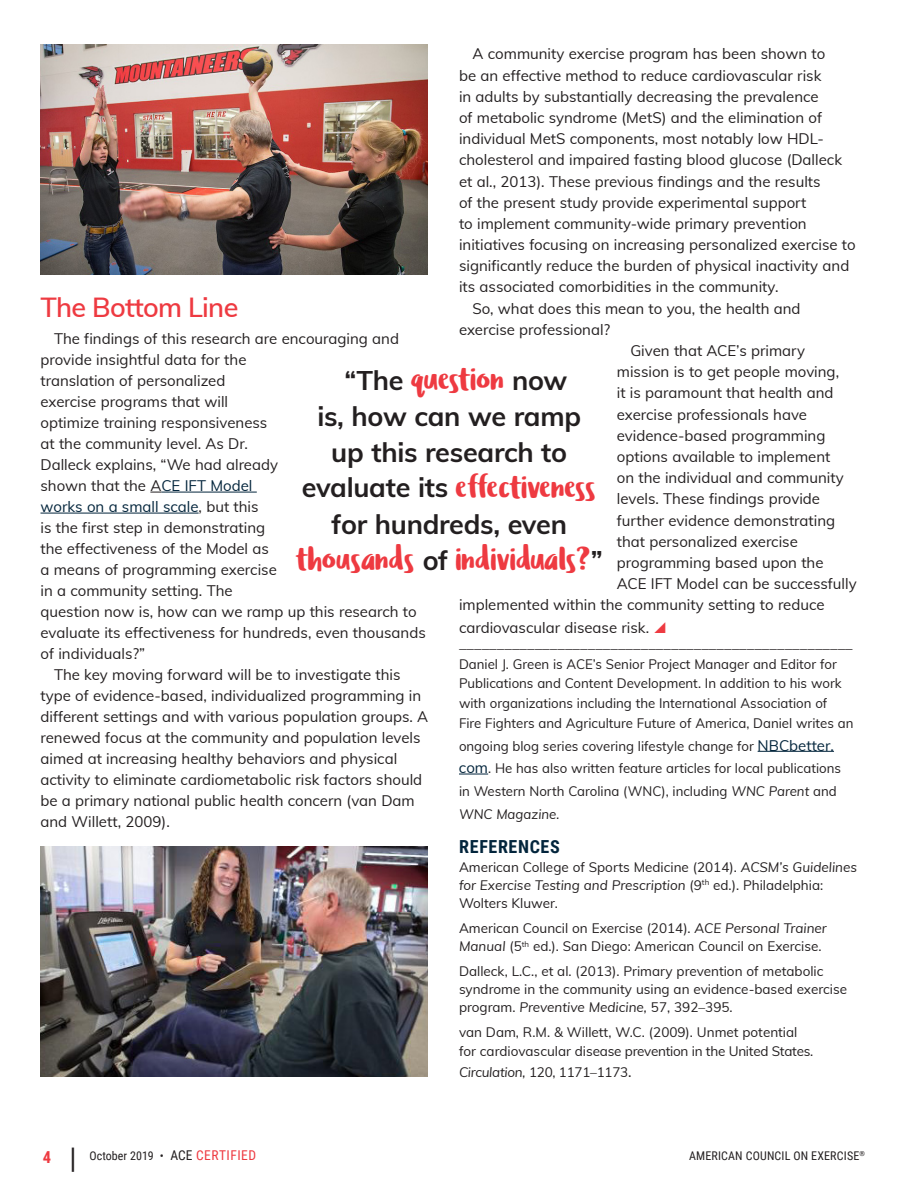
<style>
.page{position:relative;width:918px;height:1188px;background:#fff}
.page>*{position:absolute;margin:0;border:0;box-sizing:border-box;transform-origin:0 0}
.t1{font:33px "Ludicrous";letter-spacing:-.01em;color:#ee3a41}
.t2{font:700 27px/36px "Muli";letter-spacing:-.01em;color:#231f20;text-align:center}
._1H_head{font:600 27px "Muli";letter-spacing:-.025em;color:#ee3a41}
._2H_subhead{font:700 18px "Roboto Condensed";letter-spacing:.035em;color:#03253c}
.t3{font:700 16.5px "Roboto Condensed";color:#ee3a41}
.t4{font:15px/21px "Muli";color:#231f20}
.t5{font:13.5px/18.1px "Muli";color:#231f20}
.t6{font:13.5px "Muli";letter-spacing:-.02em;color:#231f20}
.t7{font:12px "Roboto Condensed";letter-spacing:.015em;color:#231f20}
.s1{font-size:15px;color:#03253c}
.s2{font-style:italic}
.s3{font-size:15px}
.s4{color:#03253c}
.s5{font-family:"Muli";font-weight:700;font-size:27px;color:#231f20}
.s6{font-family:"Muli";font-weight:400;font-size:27px;color:#231f20}
.s7{font-size:13.5px}
.s8{font-size:13.5px;color:#ee3a41}
</style>
<div class="page">
<hr style="left:161px;top:492px;width:96px;height:1px;background:#03253c">
<hr style="left:40px;top:513px;width:159px;height:1px;background:#03253c">
<img style="left:40px;top:44px;width:387px;height:231px">
<hr style="left:758px;top:751px;width:76px;height:1px;background:#03253c">
<svg style="left:459px;top:774px;width:29px;height:1px"></svg>
<img style="left:40px;top:846px;width:387px;height:231px">
<p class="t4" style="left:459px;top:43px;width:398px;text-indent:14px">A community exercise program has been shown to<br>be an effective method to reduce cardiovascular risk<br>in adults by substantially decreasing the prevalence<br>of metabolic syndrome (MetS) and the elimination of individual MetS components, most notably low HDL&shy;cholesterol and impaired fasting blood glucose (Dalleck et al., 2013). These previous findings and the results<br>of the present study provide experimental support<br>to implement community-wide primary prevention initiatives focusing on increasing personalized exercise to significantly reduce the burden of physical inactivity and its associated comorbidities in the community.</p>
<p class="t4" style="left:459px;top:297px;width:343px;text-indent:14px">So, what does this mean to you, the health and exercise professional?</p>
<p class="t4" style="left:630px;top:339px;width:176px">Given that ACE’s primary</p>
<p class="t4" style="left:617px;top:361px;width:224px">mission is to get people moving,</p>
<p class="t4" style="left:617px;top:382px;width:218px">it is paramount that health and</p>
<p class="t4" style="left:617px;top:403px;width:192px">exercise professionals have</p>
<p class="t4" style="left:617px;top:424px;width:210px">evidence-based programming</p>
<p class="t4" style="left:617px;top:445px;width:215px">options available to implement</p>
<p class="t4" style="left:617px;top:467px;width:228px">on the individual and community</p>
<p class="t4" style="left:617px;top:488px;width:205px">levels. These findings provide</p>
<p class="t4" style="left:617px;top:509px;width:220px">further evidence demonstrating</p>
<p class="t4" style="left:617px;top:530px;width:183px">that personalized exercise</p>
<p class="t4" style="left:617px;top:551px;width:208px">programming based upon the</p>
<p class="t4" style="left:617px;top:573px;width:241px">ACE IFT Model can be successfully</p>
<p class="t4" style="left:459px;top:594px;width:367px">implemented within the community setting to reduce</p>
<p class="t4" style="left:459px;top:617px;width:192px">cardiovascular disease risk.</p>
<p class="t4" style="left:459px;top:632px;width:395px">____________________________________________________</p>
<p class="t5" style="left:459px;top:653px;width:396px;line-height:19.6px">Daniel J. Green is ACE’s Senior Project Manager and Editor for Publications and Content Development. In addition to his work with organizations including the International Association of<br>Fire Fighters and Agriculture Future of America, Daniel writes an</p>
<p class="t5" style="left:459px;top:734px;width:384px;line-height:22.6px">ongoing blog series covering lifestyle change for <span class="s1">NBCbetter. com</span>. He has also written feature articles for local publications in Western North Carolina (WNC), including <span class="s2">WNC Parent</span> and <span class="s2">WNC Magazine.</span></p>
<p class="_2H_subhead" style="left:459px;top:834px;width:102px">REFERENCES</p>
<p class="t5" style="left:459px;top:857px;width:400px">American College of Sports Medicine (2014). <span class="s2">ACSM’s Guidelines for Exercise Testing and Prescription</span> (9<sup>th</sup> ed.). Philadelphia:<br>Wolters Kluwer.</p>
<p class="t5" style="left:459px;top:918px;width:369px">American Council on Exercise (2014). <span class="s2">ACE Personal Trainer<br>Manual</span> (5<sup>th</sup> ed.). San Diego: American Council on Exercise.</p>
<p class="t5" style="left:459px;top:961px;width:390px">Dalleck, L.C., et al. (2013). Primary prevention of metabolic syndrome in the community using an evidence-based exercise program. <span class="s2">Preventive Medicine,</span> 57, 392–395.</p>
<p class="t5" style="left:459px;top:1023px;width:356px">van Dam, R.M. &amp; Willett, W.C. (2009). Unmet potential for cardiovascular disease prevention in the United States.</p>
<p class="t6" style="left:459px;top:1062px;width:174px"><span class="s2">Circulation,</span> 120, 1171–1173<span class="s3">.</span></p>
<p class="_1H_head" style="left:40px;top:287px;width:199px">The Bottom Line</p>
<p class="t4" style="left:40px;top:328px;width:387px;text-indent:14px">The findings of this research are encouraging and provide insightful data for the<br>translation of personalized<br>exercise programs that will<br>optimize training responsiveness<br>at the community level. As Dr.<br>Dalleck explains, “We had already<br>shown that the A<span class="s4">CE IFT Model<br>works on a small scale</span>, but this<br>is the first step in demonstrating<br>the effectiveness of the Model as<br>a means of programming exercise<br>in a community setting. The<br>question now is, how can we ramp up this research to evaluate its effectiveness for hundreds, even thousands of individuals?”</p>
<p class="t4" style="left:40px;top:664px;width:389px;text-indent:14px">The key moving forward will be to investigate this type of evidence-based, individualized programming in different settings and with various population groups. A renewed focus at the community and population levels aimed at increasing healthy behaviors and physical activity to eliminate cardiometabolic risk factors should be a primary national public health concern (van Dam and Willett, 2009).</p>
<p class="t1" style="left:345px;top:358px;width:224px"><span class="s5">“The</span> question <span class="s5">now</span></p>
<p class="t2" style="left:317px;top:396px;width:265px">is, how can we ramp up this research to</p>
<p class="t1" style="left:302px;top:466px;width:296px"><span class="s5">evaluate its</span> effectiveness</p>
<p class="t2" style="left:332px;top:504px;width:237px">for hundreds, even</p>
<p class="t1" style="left:296px;top:538px;width:308px">thousands <span class="s5">of</span> individuals?<span class="s5">”</span></p>
<p class="t3" style="left:43px;top:1146px;width:36px">4 <span class="s6">|</span></p>
<p class="t7" style="left:90px;top:1147px;width:168px">October 2019 • <span class="s7">ACE</span> <span class="s8">CERTIFIED</span></p>
<p class="t7" style="left:689px;top:1147px;width:177px">AMERICAN COUNCIL ON EXERCISE<sup>®</sup></p>
</div>
